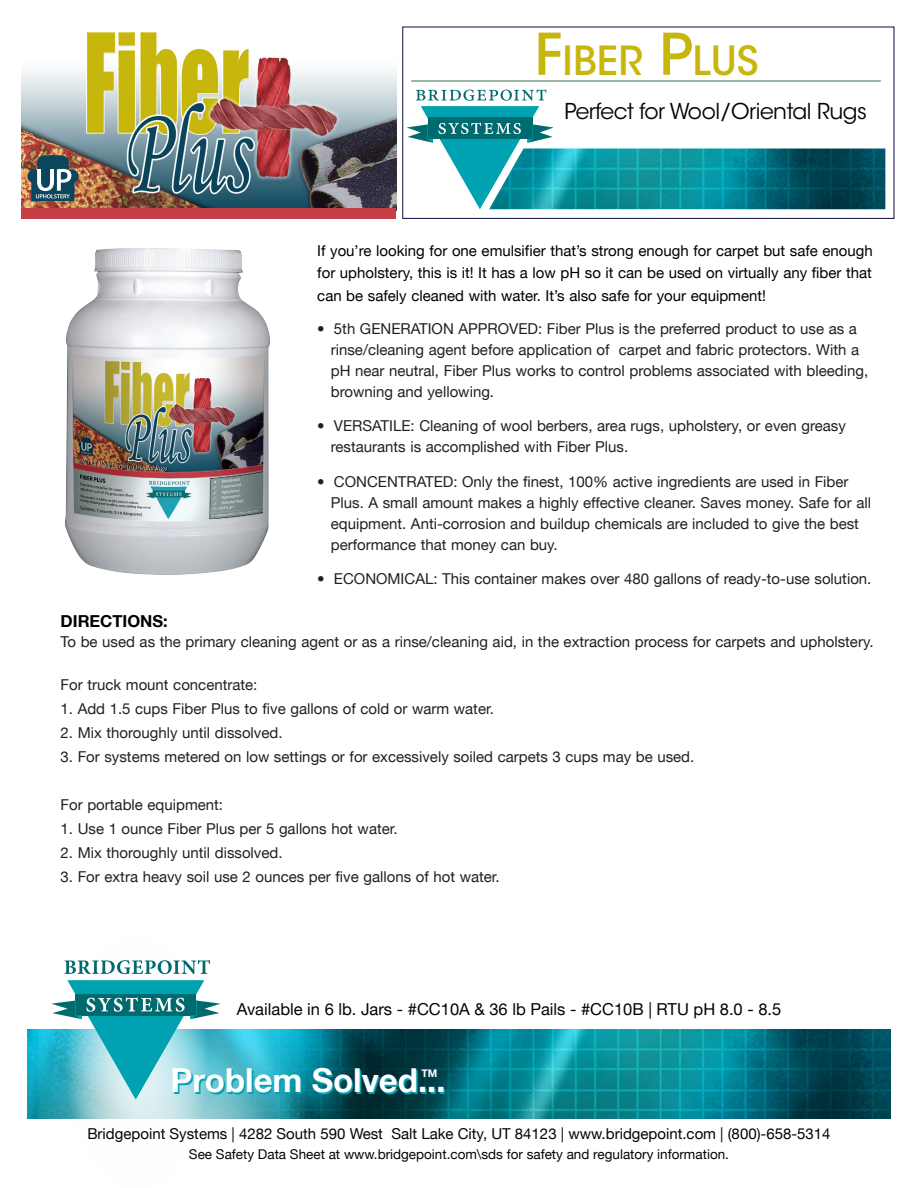
<style>
.page{position:relative;width:918px;height:1188px;background:#fff}
.page>*{position:absolute;margin:0;border:0;box-sizing:border-box;transform-origin:0 0}
.t1{font:500 39.9px "ITC Avant Garde Std";color:#c7b70c}
.t2{font:700 33px "Helvetica Neue LT";color:#fff}
.t3{font:21.75px "ITC Avant Garde Std";letter-spacing:-.02em;color:#040503}
.t4{font:16.5px "Helvetica Neue LT";color:#040503}
.t5{font:700 16.5px "Helvetica Neue LT";color:#000}
.t6{font:15px/21px "Helvetica Neue LT";color:#231f20}
.t7{font:15px/22.5px "Helvetica Neue LT";color:#000;text-align:justify}
.t8{font:15px "Helvetica Neue LT";color:#040503}
.t9{font:13.5px "Helvetica Neue LT";color:#040503}
.t10{font:700 10.5px "Helvetica Neue LT";color:#fff}
.s1{font-size:57px}
</style>
<div class="page">
<img style="left:65px;top:248px;width:205px;height:327px">
<div style="left:402px;top:27px;width:492px;height:192px;border:1px solid #0f0b3e"></div>
<img style="left:27px;top:1030px;width:864px;height:89px">
<svg style="left:51px;top:960px;width:170px;height:159px"></svg>
<svg style="left:407px;top:90px;width:147px;height:119px"></svg>
<hr style="left:411px;top:81px;width:470px;height:1px;background:#3a7144">
<img style="left:489px;top:148px;width:396px;height:61px">
<img style="left:21px;top:32px;width:375px;height:177px">
<div style="left:21px;top:209px;width:375px;height:10px;background:#c43e45"></div>
<svg style="left:27px;top:155px;width:51px;height:46px;background:#576c73"></svg>
<p class="t1" style="left:535px;top:36px;width:226px"><span class="s1">F</span>IBER <span class="s1">P</span>LUS</p>
<p class="t3" style="left:565px;top:98px;width:304px">Perfect for Wool/Oriental Rugs</p>
<p class="t7" style="left:317px;top:239px;width:557px">If you’re looking for one emulsifier that’s strong enough for carpet but safe enough for upholstery, this is it! It has a low pH so it can be used on virtually any fiber that can be safely cleaned with water. It’s also safe for your equipment!</p>
<p class="t6" style="left:331px;top:318px;width:539px;text-indent:-14px">• 5th GENERATION APPROVED: Fiber Plus is the preferred product to use as a rinse/cleaning agent before application of carpet and fabric protectors. With a pH near neutral, Fiber Plus works to control problems associated with bleeding, browning and yellowing.</p>
<p class="t6" style="left:331px;top:415px;width:517px;text-indent:-14px">• VERSATILE: Cleaning of wool berbers, area rugs, upholstery, or even greasy restaurants is accomplished with Fiber Plus.</p>
<p class="t6" style="left:331px;top:471px;width:542px;text-indent:-14px">• CONCENTRATED: Only the finest, 100% active ingredients are used in Fiber Plus. A small amount makes a highly effective cleaner. Saves money. Safe for all equipment. Anti-corrosion and buildup chemicals are included to give the best performance that money can buy.</p>
<p class="t6" style="left:317px;top:568px;width:556px">• ECONOMICAL: This container makes over 480 gallons of ready-to-use solution.</p>
<p class="t5" style="left:61px;top:611px;width:109px">DIRECTIONS:</p>
<p class="t6" style="left:61px;top:631px;width:814px">To be used as the primary cleaning agent or as a rinse/cleaning aid, in the extraction process for carpets and upholstery.</p>
<p class="t6" style="left:61px;top:674px;width:198px">For truck mount concentrate:</p>
<p class="t6" style="left:61px;top:698px;width:435px">1. Add 1.5 cups Fiber Plus to five gallons of cold or warm water.</p>
<p class="t6" style="left:61px;top:722px;width:224px">2. Mix thoroughly until dissolved.</p>
<p class="t6" style="left:61px;top:746px;width:635px">3. For systems metered on low settings or for excessively soiled carpets 3 cups may be used.</p>
<p class="t6" style="left:61px;top:794px;width:164px">For portable equipment:</p>
<p class="t6" style="left:61px;top:818px;width:339px">1. Use 1 ounce Fiber Plus per 5 gallons hot water.</p>
<p class="t6" style="left:61px;top:842px;width:224px">2. Mix thoroughly until dissolved.</p>
<p class="t6" style="left:61px;top:866px;width:441px">3. For extra heavy soil use 2 ounces per five gallons of hot water.</p>
<p class="t4" style="left:237px;top:999px;width:546px">Available in 6 lb. Jars - #CC10A &amp; 36 lb Pails - #CC10B | RTU pH 8.0 - 8.5</p>
<p class="t2" style="left:171px;top:1060px;width:276px">Problem Solved...</p>
<p class="t10" style="left:421px;top:1067px;width:17px">TM</p>
<p class="t8" style="left:87px;top:1124px;width:745px">Bridgepoint Systems | 4282 South 590 West Salt Lake City, UT 84123 | www.bridgepoint.com | (800)-658-5314</p>
<p class="t9" style="left:189px;top:1146px;width:542px">See Safety Data Sheet at www.bridgepoint.com\sds for safety and regulatory information.</p>
</div>
